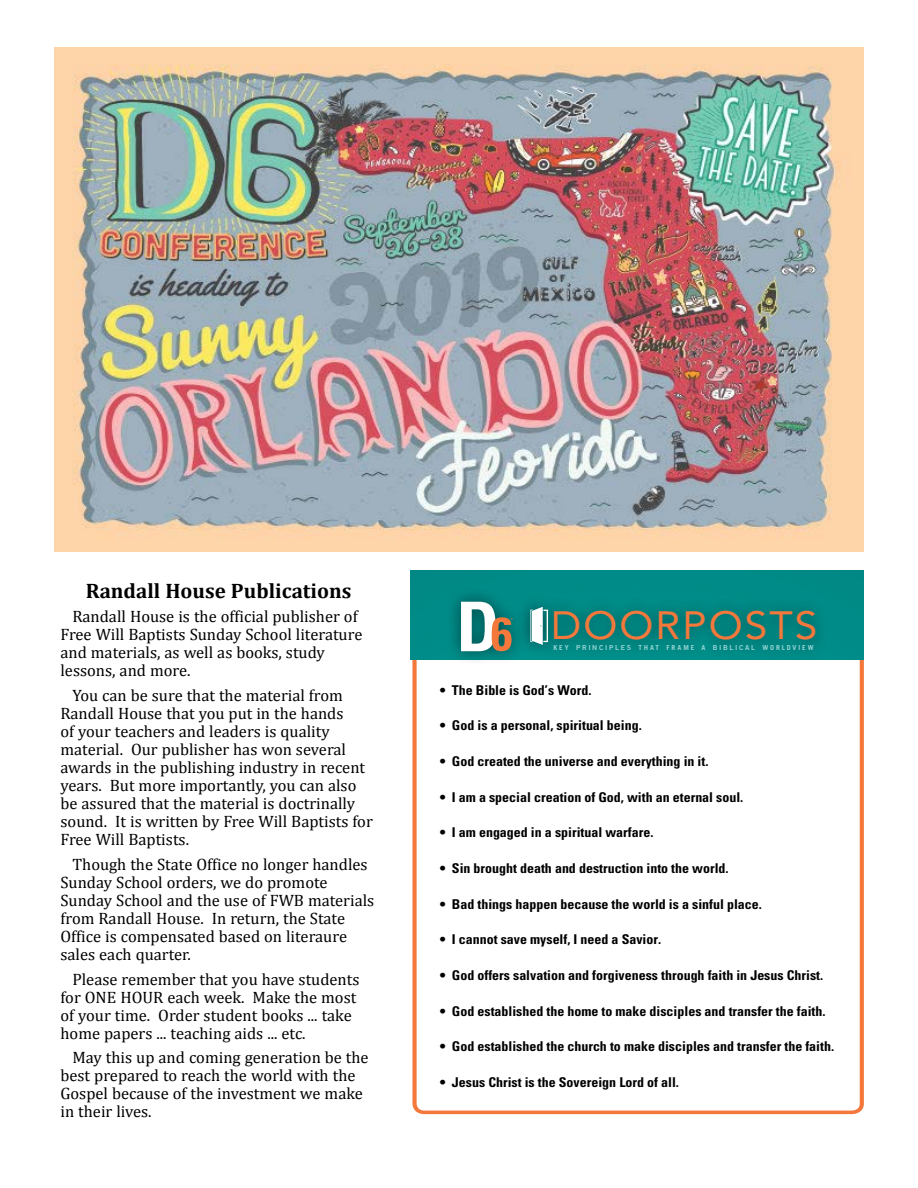
<style>
.page{position:relative;width:918px;height:1188px;background:#fff}
.page>*{position:absolute;margin:0;border:0;box-sizing:border-box;transform-origin:0 0}
.t1{font:39.45px "Avenir";letter-spacing:.05em;color:#f4783b}
.t2{font:700 21px "Cambria";color:#000}
.t3{font:16.5px/18px "Cambria";color:#000}
.t4{font:700 condensed 13.5px "Univers";color:#000}
.t5{font:700 6.9px "Trade Gothic";letter-spacing:.27em;color:#95d5d4}
.s1{font-family:"Trade Gothic Bold Two";font-weight:400}
</style>
<div class="page">
<img style="left:55px;top:47px;width:808px;height:505px">
<svg style="left:410px;top:636px;width:454px;height:479px"></svg>
<div style="left:411px;top:571px;width:453px;height:88px;background:#008b88"></div>
<div style="left:446px;top:587px;width:80px;height:79px;background:#000;opacity:.5"></div>
<svg style="left:461px;top:602px;width:52px;height:49px"></svg>
<div style="left:516px;top:594px;width:314px;height:70px;background:#000;opacity:.5"></div>
<svg style="left:530px;top:607px;width:18px;height:38px"></svg>
<p class="t2" style="left:86px;top:576px;width:267px">Randall House Publications</p>
<p class="t3" style="left:60px;top:608px;width:303px;text-indent:12px">Randall House is the official publisher of Free Will Baptists Sunday School literature and materials, as well as books, study lessons, and more.</p>
<p class="t3" style="left:60px;top:687px;width:314px;text-indent:12px">You can be sure that the material from Randall House that you put in the hands<br>of your teachers and leaders is quality material. Our publisher has won several awards in the publishing industry in recent years. But more importantly, you can also be assured that the material is doctrinally sound. It is written by Free Will Baptists for Free Will Baptists.</p>
<p class="t3" style="left:60px;top:855px;width:315px;text-indent:12px">Though the State Office no longer handles Sunday School orders, we do promote Sunday School and the use of FWB materials from Randall House. In return, the State Office is compensated based on literaure sales each quarter.</p>
<p class="t3" style="left:60px;top:970px;width:301px;text-indent:12px">Please remember that you have students for ONE HOUR each week. Make the most of your time. Order student books ... take home papers ... teaching aids ... etc.</p>
<p class="t3" style="left:60px;top:1049px;width:310px;text-indent:12px">May this up and coming generation be the best prepared to reach the world with the Gospel because of the investment we make in their lives.</p>
<h1 class="t1" style="left:551px;top:594px;width:268px">DOORPOSTS</h1>
<p class="t5" style="left:553px;top:644px;width:262px">KEY <span class="s1">PRINCIPLES</span> THAT FRAME A <span class="s1">BIBLICAL</span> WORLDVIEW</p>
<p class="t4" style="left:440px;top:682px;width:153px">• The Bible is God’s Word.</p>
<p class="t4" style="left:440px;top:717px;width:203px">• God is a personal, spiritual being.</p>
<p class="t4" style="left:440px;top:753px;width:270px">• God created the universe and everything in it.</p>
<p class="t4" style="left:440px;top:789px;width:305px">• I am a special creation of God, with an eternal soul.</p>
<p class="t4" style="left:440px;top:824px;width:215px">• I am engaged in a spiritual warfare.</p>
<p class="t4" style="left:440px;top:860px;width:290px">• Sin brought death and destruction into the world.</p>
<p class="t4" style="left:440px;top:896px;width:324px">• Bad things happen because the world is a sinful place.</p>
<p class="t4" style="left:440px;top:931px;width:223px">• I cannot save myself, I need a Savior.</p>
<p class="t4" style="left:440px;top:967px;width:385px">• God offers salvation and forgiveness through faith in Jesus Christ.</p>
<p class="t4" style="left:440px;top:1002px;width:387px">• God established the home to make disciples and transfer the faith.</p>
<p class="t4" style="left:440px;top:1038px;width:396px">• God established the church to make disciples and transfer the faith.</p>
<p class="t4" style="left:440px;top:1074px;width:241px">• Jesus Christ is the Sovereign Lord of all.</p>
</div>
